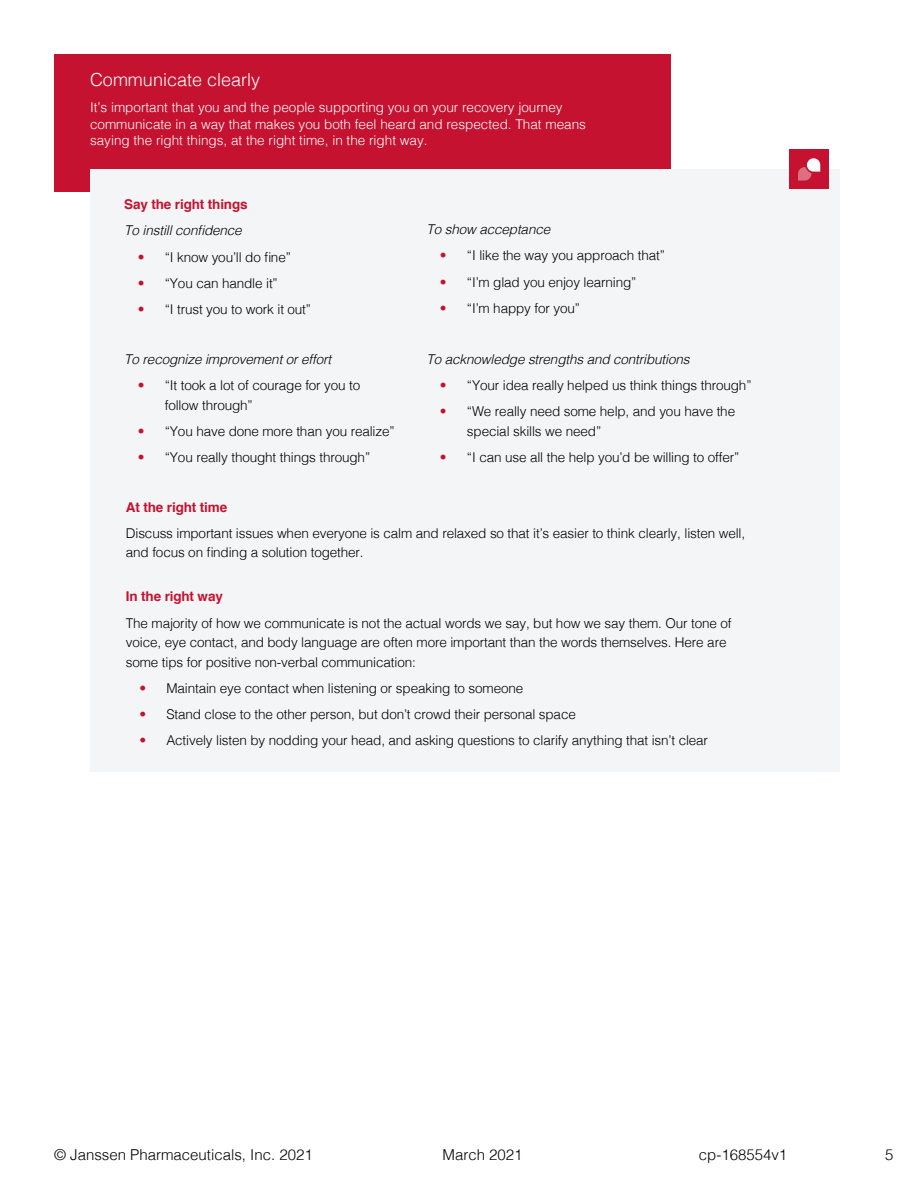
<style>
.page{position:relative;width:918px;height:1188px;background:#fff}
.page>*{position:absolute;margin:0;border:0;box-sizing:border-box;transform-origin:0 0}
.t1{font:300 18px "Helvetica";color:#fff}
.t2{font:300 15px "Helvetica";color:#000}
.t3{font:300 13.5px/19.5px "Helvetica";letter-spacing:-.01em;color:#000}
.t4{font:300 13.5px/16.2px "Helvetica";color:#fff}
.t5{font:italic 300 13.5px "Helvetica";letter-spacing:-.01em;color:#000}
.t6{font:700 13.5px "Helvetica";letter-spacing:-.01em;color:#c41230}
.s1{color:#c41230}
</style>
<div class="page">
<div style="left:54px;top:54px;width:617px;height:138px;background:#c41230"></div>
<div style="left:90px;top:169px;width:750px;height:603px;background:#f4f5f6"></div>
<div style="left:789px;top:150px;width:40px;height:39px;background:#c41230"></div>
<svg style="left:798px;top:158px;width:22px;height:23px"></svg>
<h1 class="t1" style="left:90px;top:64px;width:172px">Communicate clearly</h1>
<p class="t4" style="left:90px;top:99px;width:497px">It’s important that you and the people supporting you on your recovery journey communicate in a way that makes you both feel heard and respected. That means saying the right things, at the right time, in the right way.</p>
<p class="t6" style="left:124px;top:194px;width:125px">Say the right things</p>
<p class="t5" style="left:124px;top:219px;width:119px">To instill confidence</p>
<p class="t3" style="left:138px;top:246px;width:155px"><span class="s1">•</span> “I know you’ll do fine”</p>
<p class="t3" style="left:138px;top:272px;width:142px"><span class="s1">•</span> “You can handle it”</p>
<p class="t3" style="left:138px;top:299px;width:175px"><span class="s1">•</span> “I trust you to work it out”</p>
<p class="t5" style="left:124px;top:348px;width:209px">To recognize improvement or effort</p>
<p class="t3" style="left:165px;top:375px;width:197px;text-indent:-27px"><span class="s1">•</span> “It took a lot of courage for you to follow through”</p>
<p class="t3" style="left:138px;top:420px;width:258px"><span class="s1">•</span> “You have done more than you realize”</p>
<p class="t3" style="left:138px;top:447px;width:234px"><span class="s1">•</span> “You really thought things through”</p>
<p class="t5" style="left:426px;top:218px;width:125px">To show acceptance</p>
<p class="t3" style="left:440px;top:245px;width:227px"><span class="s1">•</span> “I like the way you approach that”</p>
<p class="t3" style="left:440px;top:271px;width:198px"><span class="s1">•</span> “I’m glad you enjoy learning”</p>
<p class="t3" style="left:440px;top:297px;width:142px"><span class="s1">•</span> “I’m happy for you”</p>
<p class="t5" style="left:426px;top:348px;width:265px">To acknowledge strengths and contributions</p>
<p class="t3" style="left:440px;top:375px;width:313px"><span class="s1">•</span> “Your idea really helped us think things through”</p>
<p class="t3" style="left:467px;top:401px;width:270px;text-indent:-27px"><span class="s1">•</span> “We really need some help, and you have the special skills we need”</p>
<p class="t3" style="left:440px;top:447px;width:301px"><span class="s1">•</span> “I can use all the help you’d be willing to offer”</p>
<p class="t6" style="left:126px;top:496px;width:103px">At the right time</p>
<p class="t3" style="left:126px;top:522px;width:621px">Discuss important issues when everyone is calm and relaxed so that it’s easier to think clearly, listen well, and focus on finding a solution together.</p>
<p class="t6" style="left:126px;top:586px;width:98px">In the right way</p>
<p class="t3" style="left:126px;top:612px;width:607px">The majority of how we communicate is not the actual words we say, but how we say them. Our tone of voice, eye contact, and body language are often more important than the words themselves. Here are some tips for positive non-verbal communication:</p>
<p class="t3" style="left:139px;top:677px;width:385px"><span class="s1">•</span> Maintain eye contact when listening or speaking to someone</p>
<p class="t3" style="left:139px;top:704px;width:438px"><span class="s1">•</span> Stand close to the other person, but don’t crowd their personal space</p>
<p class="t3" style="left:139px;top:730px;width:570px"><span class="s1">•</span> Actively listen by nodding your head, and asking questions to clarify anything that isn’t clear</p>
<p class="t2" style="left:54px;top:1142px;width:260px">© Janssen Pharmaceuticals, Inc. 2021</p>
<p class="t2" style="left:443px;top:1142px;width:82px">March 2021</p>
<p class="t2" style="left:699px;top:1142px;width:90px">cp-168554v1</p>
<p class="t2" style="left:885px;top:1142px;width:10px">5</p>
</div>
